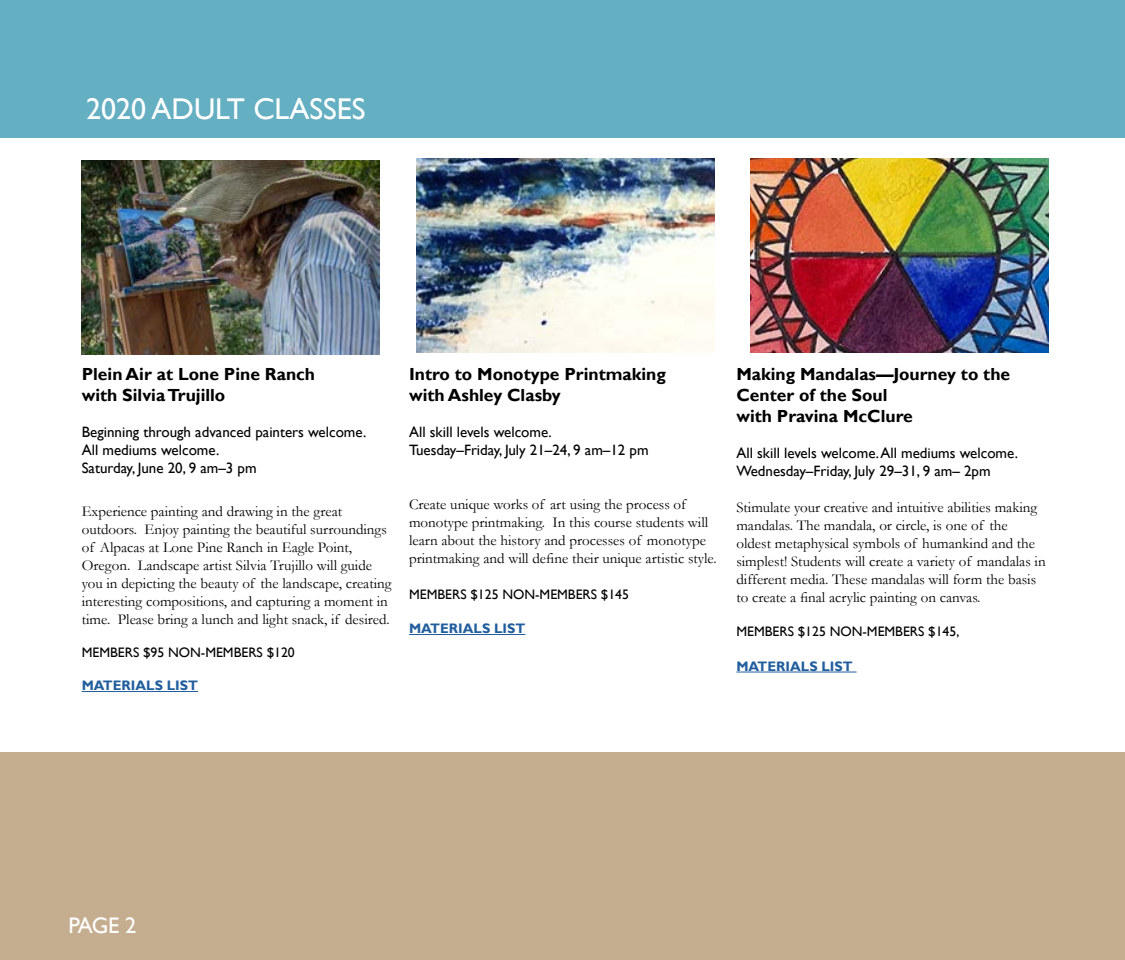
<style>
.page{position:relative;width:1125px;height:960px;background:#fff}
.page>*{position:absolute;margin:0;border:0;box-sizing:border-box;transform-origin:0 0}
.t1{font:30px "Gill Sans";color:#fff}
.t2{font:22.5px "Gill Sans";color:#fff}
.t3{font:700 17.5px/21px "Gill Sans";color:#000}
.t4{font:15px/18px "Garamond";color:#000}
.t5{font:15px/18px "Gill Sans";color:#000}
.t6{font:13.75px "Gill Sans";color:#000}
.t7{font:700 13.75px "Gill Sans";color:#215e9e}
</style>
<div class="page">
<div style="left:0;top:0;width:1125px;height:138px;background:#64afc2"></div>
<hr style="left:82px;top:691px;width:116px;height:1px;background:#215e9e">
<hr style="left:409px;top:634px;width:116px;height:1px;background:#215e9e">
<hr style="left:736px;top:672px;width:121px;height:1px;background:#215e9e">
<div style="left:0;top:752px;width:1125px;height:208px;background:#c5ae8f"></div>
<img style="left:82px;top:161px;width:298px;height:193px">
<img style="left:416px;top:159px;width:298px;height:193px">
<img style="left:750px;top:159px;width:299px;height:193px">
<h1 class="t1" style="left:86px;top:91px;width:281px">2020 ADULT CLASSES</h1>
<p class="t3" style="left:82px;top:364px;width:235px">Plein Air at Lone Pine Ranch with Silvia Trujillo</p>
<p class="t5" style="left:82px;top:423px;width:286px">Beginning through advanced painters welcome.<br>All mediums welcome.<br>Saturday, June 20, 9 am–3 pm</p>
<p class="t4" style="left:82px;top:502px;width:311px">Experience painting and drawing in the great outdoors. Enjoy painting the beautiful surroundings of Alpacas at Lone Pine Ranch in Eagle Point, Oregon. Landscape artist Silvia Trujillo will guide you in depicting the beauty of the landscape, creating interesting compositions, and capturing a moment in time. Please bring a lunch and light snack, if desired.</p>
<p class="t6" style="left:82px;top:645px;width:215px">MEMBERS $95 NON-MEMBERS $120</p>
<p class="t7" style="left:82px;top:678px;width:118px">MATERIALS LIST</p>
<p class="t3" style="left:409px;top:364px;width:258px">Intro to Monotype Printmaking with Ashley Clasby</p>
<p class="t5" style="left:409px;top:423px;width:241px">All skill levels welcome.<br>Tuesday–Friday, July 21–24, 9 am–12 pm</p>
<p class="t4" style="left:409px;top:495px;width:309px">Create unique works of art using the process of monotype printmaking. In this course students will learn about the history and processes of monotype printmaking and will define their unique artistic style.</p>
<p class="t6" style="left:409px;top:586px;width:221px">MEMBERS $125 NON-MEMBERS $145</p>
<p class="t7" style="left:409px;top:621px;width:118px">MATERIALS LIST</p>
<p class="t3" style="left:736px;top:364px;width:275px">Making Mandalas—Journey to the<br>Center of the Soul<br>with Pravina McClure</p>
<p class="t5" style="left:736px;top:444px;width:283px">All skill levels welcome. All mediums welcome.<br>Wednesday–Friday, July 29–31, 9 am– 2pm</p>
<p class="t4" style="left:736px;top:498px;width:311px">Stimulate your creative and intuitive abilities making mandalas. The mandala, or circle, is one of the oldest metaphysical symbols of humankind and the simplest! Students will create a variety of mandalas in different media. These mandalas will form the basis to create a final acrylic painting on canvas.</p>
<p class="t6" style="left:736px;top:624px;width:225px">MEMBERS $125 NON-MEMBERS $145,</p>
<p class="t7" style="left:736px;top:658px;width:118px">MATERIALS LIST</p>
<h2 class="t2" style="left:68px;top:912px;width:70px">PAGE 2</h2>
</div>
